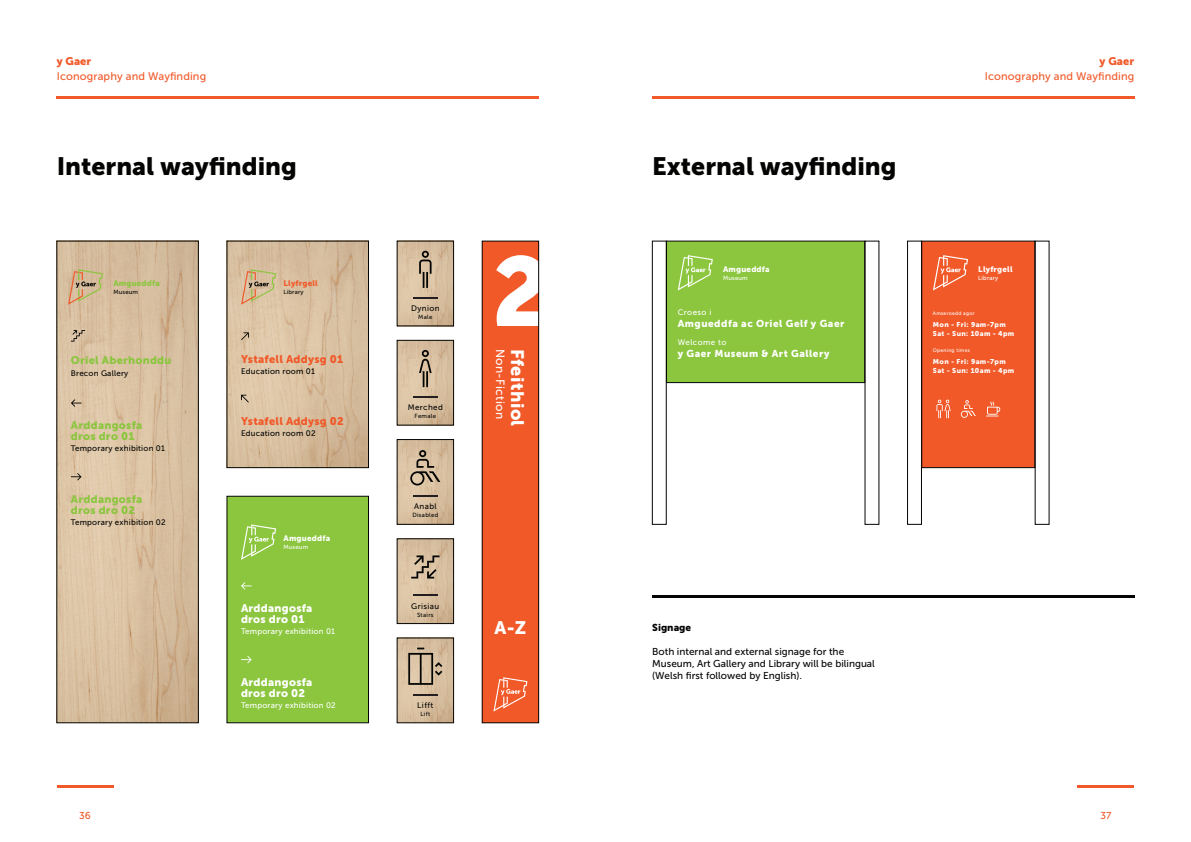
<style>
.page{position:relative;width:1191px;height:842px;background:#fff}
.page>*{position:absolute;margin:0;border:0;box-sizing:border-box;transform-origin:0 0}
.t1{font:25px "Museo Sans 900";color:#040503}
.t2{font:18px "Museo Sans 900";letter-spacing:.025em;color:#fff}
.t3{font:12px "Museo Sans 500";letter-spacing:.025em;color:#fff}
.t4{font:11px/11px "Museo Sans 900";letter-spacing:.025em;color:#8bc63e}
.t5{font:11px "Museo Sans 500";letter-spacing:.01em;color:#f15929}
.t6{font:11px "Museo Sans 900";letter-spacing:.025em;color:#f15929}
.t7{font:11px/11px "Museo Sans 900";letter-spacing:.025em;color:#fff}
.t8{font:10px/12px "Museo Sans 500";color:#040503}
.t9{font:10px "Museo Sans 900";letter-spacing:.05em;color:#fff}
.t10{font:10px "Museo Sans 900";color:#040503}
.t11{font:10px "Museo Sans 500";color:#f15929}
.t12{font:8px "Museo Sans 500";letter-spacing:.025em;color:#040503}
.t13{font:8px "Museo Sans 500";letter-spacing:.025em;color:#fff}
.t14{font:8px "Museo Sans 900";letter-spacing:.025em;color:#fff}
.t15{font:8px "Museo Sans 500";letter-spacing:.05em;color:#040503}
.t16{font:8px "Museo Sans 500";letter-spacing:.05em;color:#fff}
.t17{font:8px "Museo Sans 900";letter-spacing:.025em;color:#8bc63e}
.t18{font:8px "Museo Sans 900";letter-spacing:.025em;color:#f15929}
.t19{font:7px "Museo Sans 900";letter-spacing:.05em;color:#fff}
.t20{font:6px "Museo Sans 500";letter-spacing:.05em;color:#040503}
.t21{font:6px "Museo Sans 500";letter-spacing:.025em;color:#fff}
.t22{font:6px "Museo Sans 500";letter-spacing:.025em;color:#040503}
.t23{font:5px "Museo Sans 500";letter-spacing:.05em;color:#fff}
</style>
<div class="page">
<hr style="left:57px;top:785px;width:56px;height:3px;background:#f15929">
<hr style="left:1077px;top:785px;width:57px;height:3px;background:#f15929">
<hr style="left:57px;top:96px;width:482px;height:3px;background:#f15929">
<hr style="left:652px;top:96px;width:482px;height:3px;background:#f15929">
<div style="left:652px;top:241px;width:14px;height:283px;border:1px solid #040503"></div>
<div style="left:666px;top:241px;width:199px;height:142px;background:#8bc63e;border:1px solid #040503"></div>
<div style="left:907px;top:241px;width:14px;height:283px;border:1px solid #040503"></div>
<div style="left:921px;top:241px;width:114px;height:227px;background:#f15929;border:1px solid #040503"></div>
<div style="left:1035px;top:241px;width:14px;height:283px;border:1px solid #040503"></div>
<hr style="left:652px;top:595px;width:482px;height:3px;background:#040503">
<img style="left:399px;top:243px;width:53px;height:81px">
<div style="left:397px;top:241px;width:57px;height:85px;border:1px solid #040503"></div>
<svg style="left:419px;top:251px;width:12px;height:37px"></svg>
<hr style="left:413px;top:297px;width:25px;height:2px;background:#231f20">
<img style="left:399px;top:342px;width:53px;height:81px">
<div style="left:397px;top:340px;width:57px;height:85px;border:1px solid #040503"></div>
<svg style="left:419px;top:350px;width:12px;height:37px"></svg>
<hr style="left:413px;top:396px;width:25px;height:2px;background:#231f20">
<img style="left:399px;top:441px;width:53px;height:81px">
<div style="left:397px;top:439px;width:57px;height:85px;border:1px solid #040503"></div>
<svg style="left:410px;top:450px;width:30px;height:35px"></svg>
<hr style="left:413px;top:495px;width:25px;height:2px;background:#231f20">
<svg style="left:677px;top:255px;width:36px;height:36px"></svg>
<svg style="left:933px;top:255px;width:35px;height:36px"></svg>
<svg style="left:936px;top:400px;width:14px;height:18px"></svg>
<svg style="left:986px;top:401px;width:14px;height:15px"></svg>
<svg style="left:960px;top:400px;width:16px;height:18px"></svg>
<div style="left:482px;top:241px;width:56px;height:482px;background:#f15929"></div>
<svg style="left:496px;top:255px;width:41px;height:71px"></svg>
<div style="left:482px;top:241px;width:57px;height:482px;border:1px solid #040503"></div>
<svg style="left:493px;top:677px;width:34px;height:34px"></svg>
<img style="left:399px;top:541px;width:53px;height:81px">
<div style="left:397px;top:539px;width:57px;height:85px;border:1px solid #040503"></div>
<hr style="left:413px;top:594px;width:25px;height:2px;background:#231f20">
<svg style="left:411px;top:555px;width:28px;height:23px"></svg>
<img style="left:399px;top:640px;width:53px;height:81px">
<div style="left:397px;top:638px;width:57px;height:85px;border:1px solid #040503"></div>
<svg style="left:413px;top:694px;width:25px;height:1px"></svg>
<svg style="left:408px;top:648px;width:34px;height:37px"></svg>
<img style="left:59px;top:243px;width:137px;height:478px">
<svg style="left:68px;top:269px;width:35px;height:36px"></svg>
<svg style="left:71px;top:473px;width:10px;height:7px"></svg>
<svg style="left:71px;top:399px;width:10px;height:8px"></svg>
<svg style="left:71px;top:330px;width:14px;height:12px"></svg>
<img style="left:229px;top:243px;width:138px;height:223px">
<div style="left:227px;top:241px;width:142px;height:227px;border:1px solid #040503"></div>
<svg style="left:241px;top:395px;width:8px;height:8px"></svg>
<svg style="left:241px;top:332px;width:8px;height:8px"></svg>
<svg style="left:241px;top:269px;width:35px;height:36px"></svg>
<div style="left:227px;top:496px;width:142px;height:227px;background:#8bc63e;border:1px solid #040503"></div>
<svg style="left:241px;top:524px;width:35px;height:36px"></svg>
<svg style="left:241px;top:656px;width:11px;height:7px"></svg>
<svg style="left:241px;top:582px;width:11px;height:8px"></svg>
<p class="t6" style="left:57px;top:55px;width:36px">y Gaer</p>
<p class="t5" style="left:57px;top:70px;width:151px">Iconography and Wayfinding</p>
<p class="t1" style="left:57px;top:152px;width:242px">Internal wayfinding</p>
<p class="t1" style="left:652px;top:152px;width:246px">External wayfinding</p>
<p class="t17" style="left:113px;top:279px;width:48px">Amgueddfa</p>
<p class="t20" style="left:113px;top:289px;width:26px">Museum</p>
<p class="t18" style="left:283px;top:279px;width:36px">Llyfrgell</p>
<p class="t22" style="left:283px;top:289px;width:21px">Library</p>
<p class="t14" style="left:723px;top:264px;width:48px">Amgueddfa</p>
<p class="t21" style="left:723px;top:274px;width:26px">Museum</p>
<p class="t4" style="left:71px;top:355px;width:102px">Oriel Aberhonddu</p>
<p class="t12" style="left:71px;top:369px;width:59px">Brecon Gallery</p>
<p class="t4" style="left:71px;top:420px;width:73px">Arddangosfa dros dro 01</p>
<p class="t12" style="left:71px;top:444px;width:96px">Temporary exhibition 01</p>
<p class="t6" style="left:241px;top:352px;width:104px">Ystafell Addysg 01</p>
<p class="t12" style="left:241px;top:366px;width:75px">Education room 01</p>
<p class="t6" style="left:241px;top:415px;width:104px">Ystafell Addysg 02</p>
<p class="t12" style="left:241px;top:429px;width:76px">Education room 02</p>
<p class="t12" style="left:411px;top:304px;width:30px">Dynion</p>
<p class="t20" style="left:418px;top:313px;width:16px">Male</p>
<p class="t15" style="left:408px;top:403px;width:37px">Merched</p>
<p class="t20" style="left:414px;top:413px;width:23px">Female</p>
<p class="t3" style="left:507px;top:349px;width:72px;rotate:90deg">Non-Fiction</p>
<p class="t2" style="left:528px;top:349px;width:79px;rotate:90deg">Ffeithiol</p>
<p class="t13" style="left:677px;top:308px;width:35px">Croeso i</p>
<p class="t9" style="left:677px;top:318px;width:168px">Amgueddfa ac Oriel Gelf y Gaer</p>
<p class="t16" style="left:677px;top:338px;width:50px">Welcome to</p>
<p class="t9" style="left:677px;top:348px;width:153px">y Gaer Museum &amp; Art Gallery</p>
<p class="t4" style="left:71px;top:494px;width:73px">Arddangosfa dros dro 02</p>
<p class="t12" style="left:71px;top:518px;width:96px">Temporary exhibition 02</p>
<p class="t12" style="left:414px;top:502px;width:24px">Anabl</p>
<p class="t20" style="left:412px;top:512px;width:28px">Disabled</p>
<p class="t14" style="left:283px;top:534px;width:48px">Amgueddfa</p>
<p class="t21" style="left:283px;top:544px;width:26px">Museum</p>
<p class="t7" style="left:241px;top:603px;width:73px">Arddangosfa dros dro 01</p>
<p class="t13" style="left:241px;top:627px;width:96px">Temporary exhibition 01</p>
<p class="t7" style="left:241px;top:676px;width:73px">Arddangosfa dros dro 02</p>
<p class="t13" style="left:241px;top:701px;width:96px">Temporary exhibition 02</p>
<p class="t15" style="left:411px;top:601px;width:30px">Grisiau</p>
<p class="t20" style="left:417px;top:611px;width:18px">Stairs</p>
<p class="t12" style="left:417px;top:701px;width:18px">Lifft</p>
<p class="t20" style="left:420px;top:710px;width:11px">Lift</p>
<p class="t2" style="left:494px;top:618px;width:33px">A-Z</p>
<p class="t10" style="left:652px;top:622px;width:40px">Signage</p>
<p class="t8" style="left:652px;top:646px;width:224px">Both internal and external signage for the<br>Museum, Art Gallery and Library will be bilingual (Welsh first followed by English).</p>
<p class="t6" style="left:1099px;top:55px;width:36px">y Gaer</p>
<p class="t5" style="left:984px;top:70px;width:151px">Iconography and Wayfinding</p>
<p class="t14" style="left:978px;top:264px;width:36px">Llyfrgell</p>
<p class="t21" style="left:978px;top:274px;width:21px">Library</p>
<p class="t23" style="left:933px;top:310px;width:43px">Amseroedd agor</p>
<p class="t19" style="left:933px;top:320px;width:74px">Mon - Fri: 9am-7pm</p>
<p class="t19" style="left:933px;top:329px;width:83px">Sat - Sun: 10am - 4pm</p>
<p class="t23" style="left:933px;top:347px;width:39px">Opening times</p>
<p class="t19" style="left:933px;top:357px;width:74px">Mon - Fri: 9am-7pm</p>
<p class="t19" style="left:933px;top:366px;width:83px">Sat - Sun: 10am - 4pm</p>
<p class="t11" style="left:79px;top:810px;width:13px">36</p>
<p class="t11" style="left:1100px;top:810px;width:12px">37</p>
</div>
